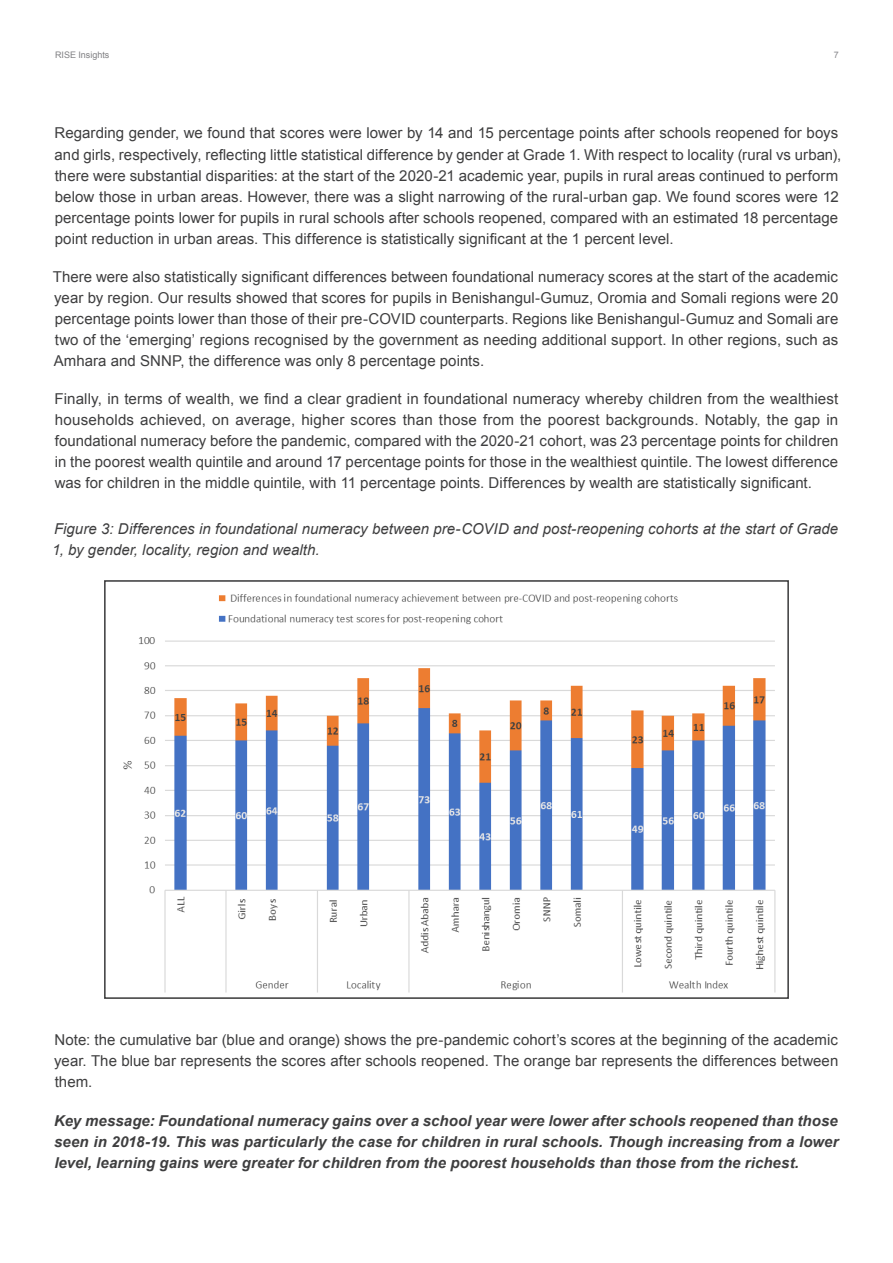
<style>
.page{position:relative;width:893px;height:1263px;background:#fff}
.page>*{position:absolute;margin:0;border:0;box-sizing:border-box;transform-origin:0 0}
.Body_Text{font:15px/21px "Arial";letter-spacing:.005em;color:#3e3e3f;text-align:justify}
.Body_Text-2{font:italic 700 15px/21px "Arial";letter-spacing:.005em;color:#3e3e3f;text-align:justify}
.Body_Text-3{font:italic 15px/21px "Arial";letter-spacing:.005em;color:#3e3e3f}
.Body_Text-4{font:9px "Arial";color:#808083}
.Body_Text-5{font:9px "Arial";color:#8b8b8f}
</style>
<div class="page">
<img style="left:123px;top:594px;width:653px;height:399px">
<div style="left:104px;top:580px;width:685px;height:419px;border:2px solid #3e3e3f"></div>
<p class="Body_Text-4" style="left:55px;top:49px;width:56px">RISE Insights</p>
<p class="Body_Text-5" style="left:834px;top:49px;width:7px">7</p>
<p class="Body_Text" style="left:55px;top:123px;width:788px;text-align:left">Regarding gender, we found that scores were lower by 14 and 15 percentage points after schools reopened for boys and girls, respectively, reflecting little statistical difference by gender at Grade 1. With respect to locality (rural vs urban), there were substantial disparities: at the start of the 2020-21 academic year, pupils in rural areas continued to perform below those in urban areas. However, there was a slight narrowing of the rural-urban gap. We found scores were 12 percentage points lower for pupils in rural schools after schools reopened, compared with an estimated 18 percentage point reduction in urban areas. This difference is statistically significant at the 1 percent level.</p>
<p class="Body_Text" style="left:53px;top:266px;width:787px">There were also statistically significant differences between foundational numeracy scores at the start of the academic year by region. Our results showed that scores for pupils in Benishangul-Gumuz, Oromia and Somali regions were 20 percentage points lower than those of their pre-COVID counterparts. Regions like Benishangul-Gumuz and Somali are two of the ‘emerging’ regions recognised by the government as needing additional support. In other regions, such as Amhara and SNNP, the difference was only 8 percentage points.</p>
<p class="Body_Text" style="left:55px;top:388px;width:785px">Finally, in terms of wealth, we find a clear gradient in foundational numeracy whereby children from the wealthiest households achieved, on average, higher scores than those from the poorest backgrounds. Notably, the gap in foundational numeracy before the pandemic, compared with the 2020-21 cohort, was 23 percentage points for children in the poorest wealth quintile and around 17 percentage points for those in the wealthiest quintile. The lowest difference was for children in the middle quintile, with 11 percentage points. Differences by wealth are statistically significant.</p>
<p class="Body_Text-3" style="left:52px;top:518px;width:788px">Figure 3: Differences in foundational numeracy between pre-COVID and post-reopening cohorts at the start of Grade<br>1, by gender, locality, region and wealth.</p>
<p class="Body_Text" style="left:54px;top:1030px;width:785px">Note: the cumulative bar (blue and orange) shows the pre-pandemic cohort’s scores at the beginning of the academic year. The blue bar represents the scores after schools reopened. The orange bar represents the differences between them.</p>
<p class="Body_Text-2" style="left:54px;top:1110px;width:786px">Key message: Foundational numeracy gains over a school year were lower after schools reopened than those seen in 2018-19. This was particularly the case for children in rural schools. Though increasing from a lower level, learning gains were greater for children from the poorest households than those from the richest.</p>
</div>
